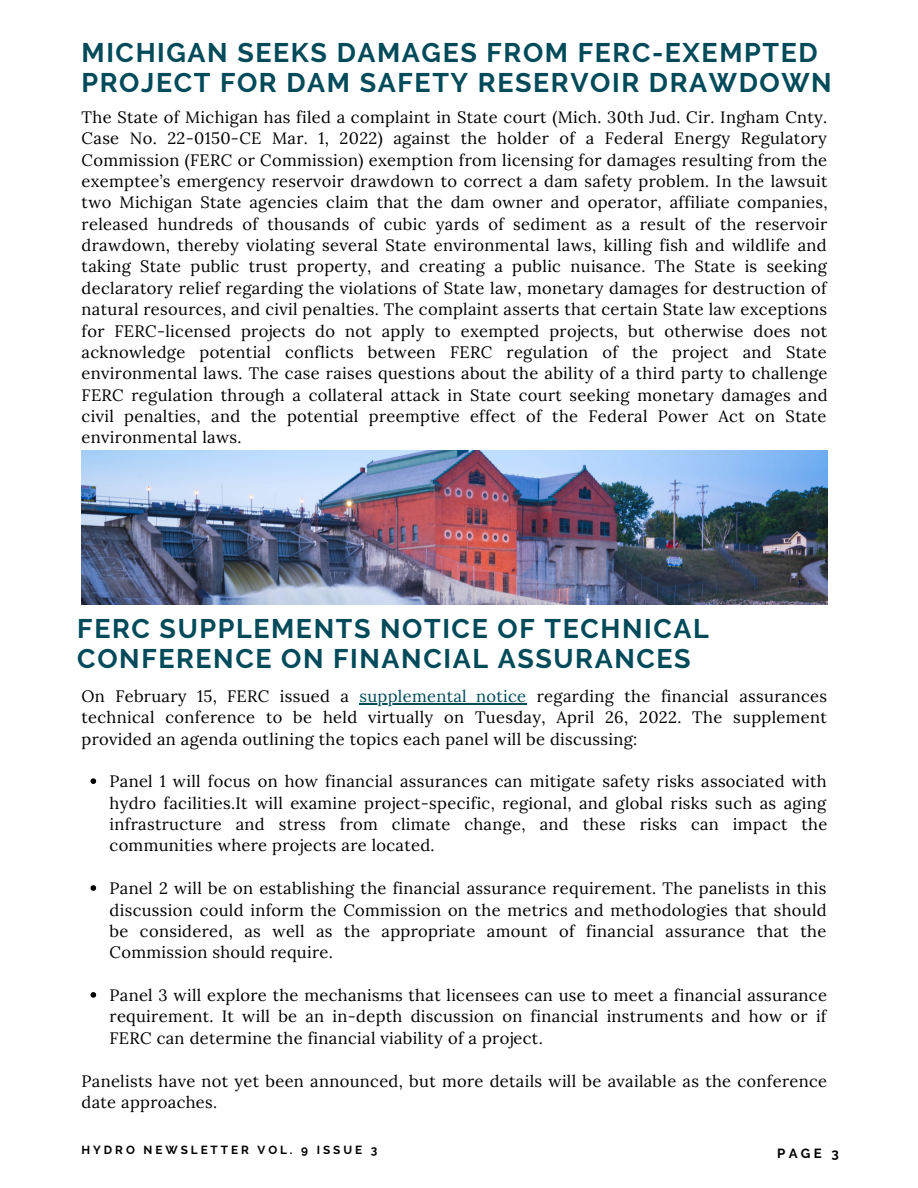
<style>
.page{position:relative;width:918px;height:1188px;background:#fff}
.page>*{position:absolute;margin:0;border:0;box-sizing:border-box;transform-origin:0 0}
.t1{font:700 26.85px/30.3px "Raleway";letter-spacing:.06em;color:#004a5a}
.t2{font:16.5px/21.3px "Lora";letter-spacing:.02em;color:#000;text-align:justify}
.t3{font:700 13.2px "Raleway";color:#000}
.t4{font:700 11.7px "Raleway";letter-spacing:.25em;color:#000}
.s1{color:#004a5a}
</style>
<div class="page">
<img style="left:82px;top:450px;width:746px;height:154px">
<svg style="left:91px;top:778px;width:5px;height:6px"></svg>
<svg style="left:91px;top:885px;width:5px;height:6px"></svg>
<svg style="left:91px;top:992px;width:5px;height:6px"></svg>
<hr style="left:359px;top:703px;width:168px;height:1px;background:#004a5a">
<p class="t1" style="left:82px;top:37px;width:752px">MICHIGAN SEEKS DAMAGES FROM FERC-EXEMPTED<br>PROJECT FOR DAM SAFETY RESERVOIR DRAWDOWN</p>
<p class="t2" style="left:82px;top:106px;width:747px">The State of Michigan has filed a complaint in State court (Mich. 30th Jud. Cir. Ingham Cnty.<br>Case No. 22-0150-CE Mar. 1, 2022) against the holder of a Federal Energy Regulatory Commission (FERC or Commission) exemption from licensing for damages resulting from the exemptee’s emergency reservoir drawdown to correct a dam safety problem. In the lawsuit two Michigan State agencies claim that the dam owner and operator, affiliate companies, released hundreds of thousands of cubic yards of sediment as a result of the reservoir drawdown, thereby violating several State environmental laws, killing fish and wildlife and taking State public trust property, and creating a public nuisance. The State is seeking declaratory relief regarding the violations of State law, monetary damages for destruction of natural resources, and civil penalties. The complaint asserts that certain State law exceptions for FERC-licensed projects do not apply to exempted projects, but otherwise does not acknowledge potential conflicts between FERC regulation of the project and State environmental laws. The case raises questions about the ability of a third party to challenge FERC regulation through a collateral attack in State court seeking monetary damages and civil penalties, and the potential preemptive effect of the Federal Power Act on State environmental laws.</p>
<p class="t1" style="left:77px;top:613px;width:633px">FERC SUPPLEMENTS NOTICE OF TECHNICAL<br>CONFERENCE ON FINANCIAL ASSURANCES</p>
<p class="t2" style="left:82px;top:685px;width:747px">On February 15, FERC issued a <span class="s1">supplemental notice</span> regarding the financial assurances technical conference to be held virtually on Tuesday, April 26, 2022. The supplement provided an agenda outlining the topics each panel will be discussing:</p>
<p class="t2" style="left:110px;top:771px;width:719px">Panel 1 will focus on how financial assurances can mitigate safety risks associated with hydro facilities.It will examine project-specific, regional, and global risks such as aging infrastructure and stress from climate change, and these risks can impact the communities where projects are located.</p>
<p class="t2" style="left:110px;top:878px;width:719px">Panel 2 will be on establishing the financial assurance requirement. The panelists in this discussion could inform the Commission on the metrics and methodologies that should be considered, as well as the appropriate amount of financial assurance that the Commission should require.</p>
<p class="t2" style="left:110px;top:984px;width:719px">Panel 3 will explore the mechanisms that licensees can use to meet a financial assurance requirement. It will be an in-depth discussion on financial instruments and how or if FERC can determine the financial viability of a project.</p>
<p class="t2" style="left:82px;top:1070px;width:747px">Panelists have not yet been announced, but more details will be available as the conference date approaches.</p>
<p class="t4" style="left:82px;top:1143px;width:297px">HYDRO NEWSLETTER VOL. 9 ISSUE 3</p>
<p class="t3" style="left:777px;top:1146px;width:63px">PAGE 3</p>
</div>
